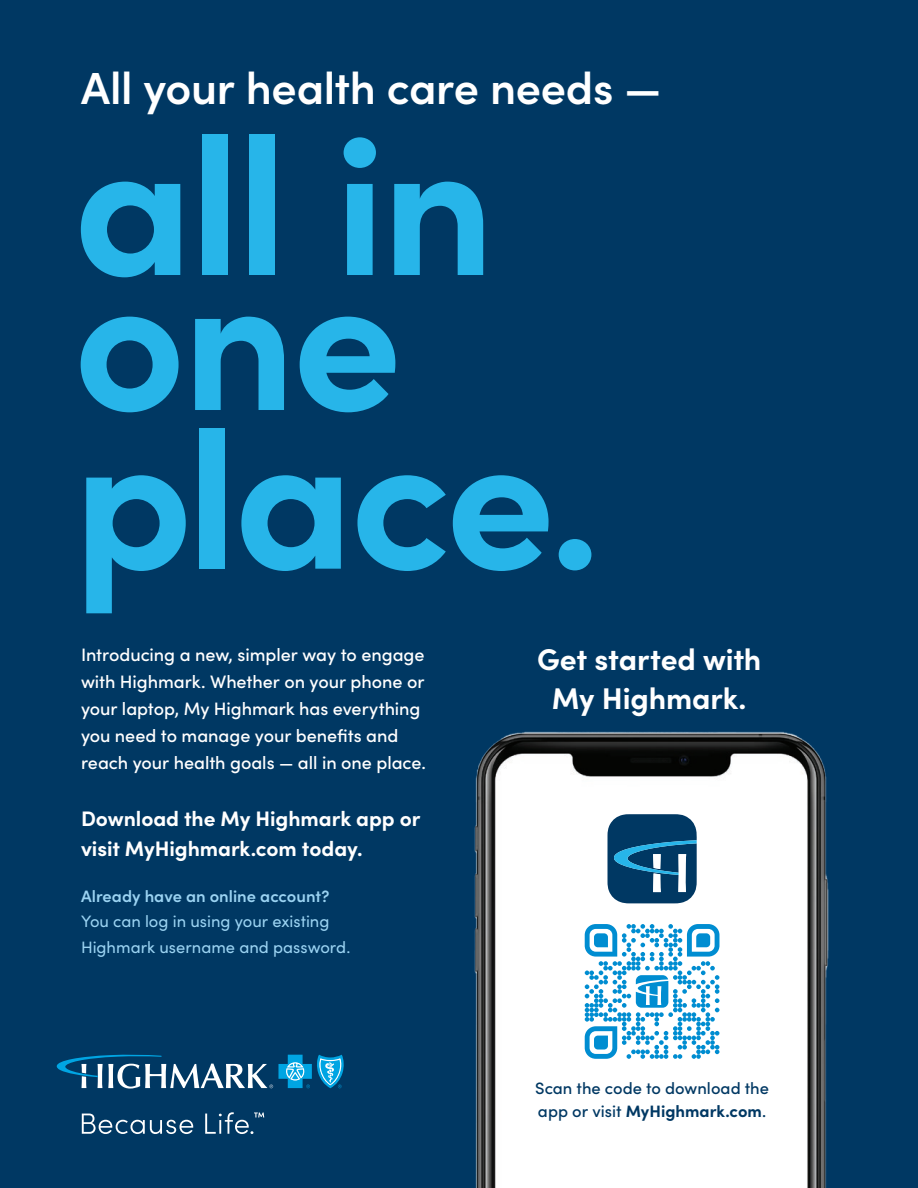
<style>
.page{position:relative;width:918px;height:1188px;background:#003863}
.page>*{position:absolute;margin:0;border:0;box-sizing:border-box;transform-origin:0 0}
.t1{font:700 195px "Sofia Pro";letter-spacing:-.02em;color:#27b5e9}
.t2{font:600 45px "Sofia Pro";letter-spacing:-.01em;color:#fff}
.t3{font:700 30px/39px "Sofia Pro";letter-spacing:-.005em;color:#fff;text-align:center}
.t4{font:700 21px/30px "Sofia Pro";color:#fff}
.t5{font:500 18px/27px "Sofia Pro";letter-spacing:-.005em;color:#fff}
.t6{font:16.5px/25.5px "Sofia Pro";color:#9bd3f2}
.t7{font:500 16.5px/22.5px "Sofia Pro";color:#003863}
.s1{font-weight:600}
.s2{font-weight:700}
</style>
<div class="page">
<img style="left:474px;top:731px;width:355px;height:457px">
<svg style="left:607px;top:814px;width:90px;height:89px"></svg>
<div style="left:575px;top:915px;width:154px;height:153px;background:#fff"></div>
<svg style="left:585px;top:924px;width:134px;height:135px"></svg>
<svg style="left:56px;top:1054px;width:288px;height:35px"></svg>
<svg style="left:82px;top:1114px;width:111px;height:20px"></svg>
<svg style="left:205px;top:1112px;width:59px;height:22px"></svg>
<p class="t2" style="left:81px;top:54px;width:582px">All your health care needs —</p>
<p class="t1" style="left:73px;top:56px;width:423px">all in</p>
<p class="t1" style="left:73px;top:191px;width:330px">one</p>
<p class="t1" style="left:73px;top:350px;width:529px">place.</p>
<p class="t5" style="left:81px;top:640px;width:346px">Introducing a new, simpler way to engage with Highmark. Whether on your phone or your laptop, My Highmark has everything you need to manage your benefits and reach your health goals — all in one place.</p>
<p class="t4" style="left:81px;top:802px;width:341px">Download the My Highmark app or visit MyHighmark.com today.</p>
<p class="t6" style="left:81px;top:882px;width:271px"><span class="s1">Already have an online account?<br></span>You can log in using your existing<br>Highmark username and password.</p>
<p class="t3" style="left:537px;top:637px;width:226px">Get started with<br>My Highmark.</p>
<p class="t7" style="left:535px;top:1076px;width:235px">Scan the code to download the app or visit <span class="s2">MyHighmark.com</span>.</p>
</div>
